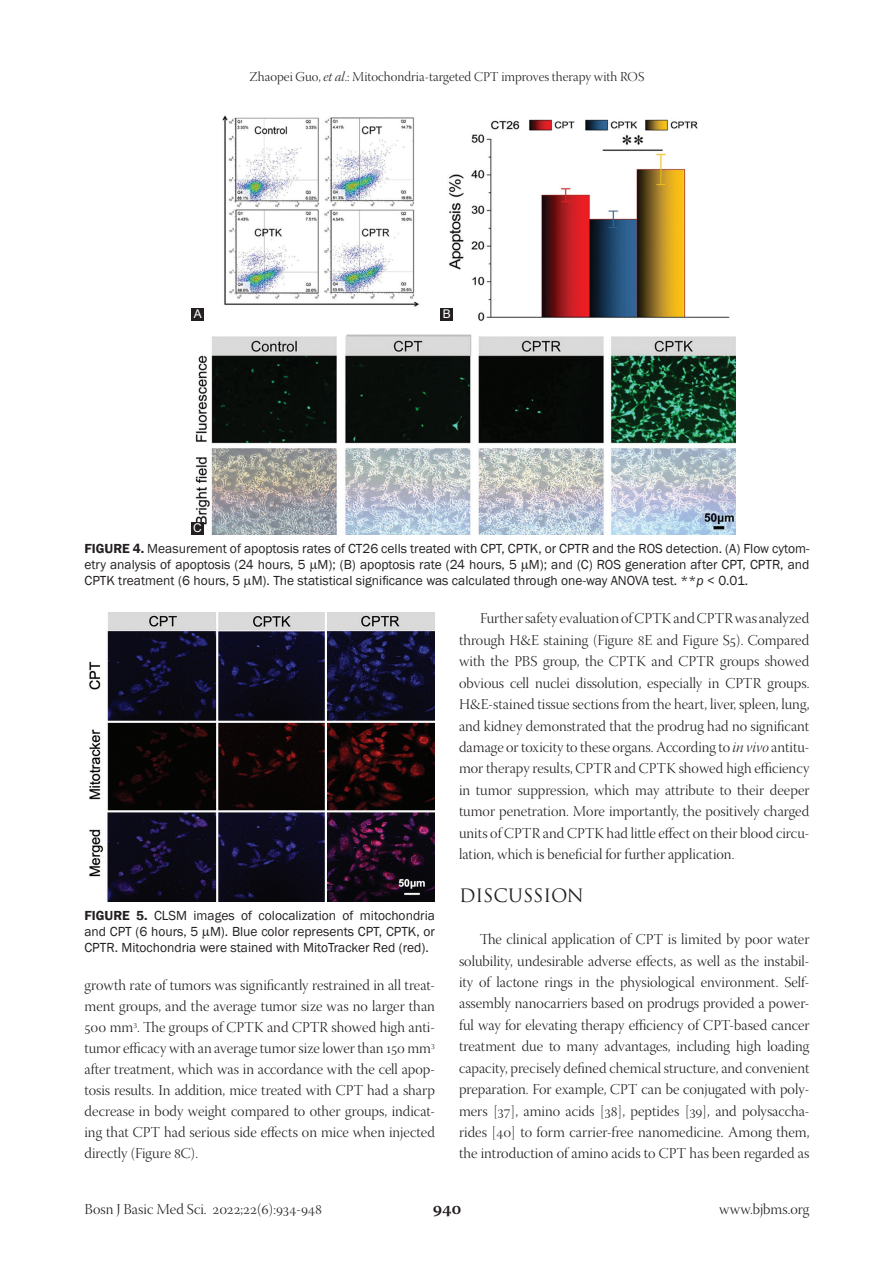
<style>
.page{position:relative;width:894px;height:1263px;background:#fff}
.page>*{position:absolute;margin:0;border:0;box-sizing:border-box;transform-origin:0 0}
.t1{font:18px "Trajan Pro";color:#231f20}
.t2{font:600 18px "Warnock Pro";color:#231f20}
.TX{font:15px/21.5px "Warnock Pro Light Disp";color:#231f20;text-align:justify}
.FGC{font:13.5px/16.2px "Franklin Gothic";color:#231f20;text-align:justify}
.t3{font:13.5px "Warnock Pro Light Disp";color:#231f20}
.LABEL{font:12px "Arial";color:#fff}
.s1{font-family:"Warnock Pro Light It Disp"}
.s2{font-weight:600}
.s3{font-style:italic}
</style>
<div class="page">
<img style="left:89px;top:612px;width:345px;height:289px">
<img style="left:195px;top:115px;width:540px;height:419px">
<div style="left:191px;top:308px;width:13px;height:13px;background:#231f20"></div>
<div style="left:440px;top:308px;width:13px;height:13px;background:#231f20"></div>
<div style="left:191px;top:522px;width:13px;height:13px;background:#231f20"></div>
<p class="t3" style="left:249px;top:70px;width:396px">Zhaopei Guo, <span class="s1">et al</span>.: Mitochondria-targeted CPT improves therapy with ROS</p>
<p class="LABEL" style="left:194px;top:305px;width:10px">A</p>
<p class="LABEL" style="left:443px;top:305px;width:10px">B</p>
<p class="LABEL" style="left:193px;top:519px;width:10px">C</p>
<p class="FGC" style="left:84px;top:540px;width:726px"><span class="s2">FIGURE 4.</span> Measurement of apoptosis rates of CT26 cells treated with CPT, CPTK, or CPTR and the ROS detection. (A) Flow cytom&shy;etry analysis of apoptosis (24 hours, 5 M); (B) apoptosis rate (24 hours, 5 M); and (C) ROS generation after CPT, CPTR, and CPTK treatment (6 hours, 5 M). The statistical significance was calculated through one-way ANOVA test. **<span class="s3">p</span> &lt; 0.01.</p>
<p class="FGC" style="left:84px;top:907px;width:352px"><span class="s2">FIGURE 5.</span> CLSM images of colocalization of mitochondria and CPT (6 hours, 5 M). Blue color represents CPT, CPTK, or CPTR. Mitochondria were stained with MitoTracker Red (red).</p>
<p class="TX" style="left:84px;top:976px;width:352px;line-height:21px">growth rate of tumors was significantly restrained in all treat&shy;ment groups, and the average tumor size was no larger than 500 mm<sup>3</sup>. The groups of CPTK and CPTR showed high anti&shy;tumor efficacy with an average tumor size lower than 150 mm<sup>3 </sup>after treatment, which was in accordance with the cell apop&shy;tosis results. In addition, mice treated with CPT had a sharp decrease in body weight compared to other groups, indicat&shy;ing that CPT had serious side effects on mice when injected directly (Figure 8C).</p>
<p class="TX" style="left:459px;top:609px;width:352px;text-indent:21px">Further safety evaluation of CPTK and CPTR was analyzed through H&amp;E staining (Figure 8E and Figure S5). Compared with the PBS group, the CPTK and CPTR groups showed obvious cell nuclei dissolution, especially in CPTR groups.<br>H&amp;E-stained tissue sections from the heart, liver, spleen, lung, and kidney demonstrated that the prodrug had no significant damage or toxicity to these organs. According to <span class="s1">in vivo</span> antitu&shy;mor therapy results, CPTR and CPTK showed high efficiency in tumor suppression, which may attribute to their deeper tumor penetration. More importantly, the positively charged units of CPTR and CPTK had little effect on their blood circu&shy;lation, which is beneficial for further application.</p>
<h1 class="t1" style="left:459px;top:883px;width:126px">DISCUSSION</h1>
<p class="TX" style="left:459px;top:930px;width:352px;text-indent:21px">The clinical application of CPT is limited by poor water solubility, undesirable adverse effects, as well as the instabil&shy;ity of lactone rings in the physiological environment. Self&shy;assembly nanocarriers based on prodrugs provided a power&shy;ful way for elevating therapy efficiency of CPT-based cancer treatment due to many advantages, including high loading capacity, precisely defined chemical structure, and convenient preparation. For example, CPT can be conjugated with poly&shy;mers [37], amino acids [38], peptides [39], and polysaccha&shy;rides [40] to form carrier-free nanomedicine. Among them, the introduction of amino acids to CPT has been regarded as</p>
<p class="TX" style="left:84px;top:1200px;width:239px">Bosn J Basic Med Sci. 2022;22(6):934-948</p>
<p class="t2" style="left:432px;top:1197px;width:30px">940</p>
<p class="TX" style="left:719px;top:1200px;width:92px">www.bjbms.org</p>
</div>
